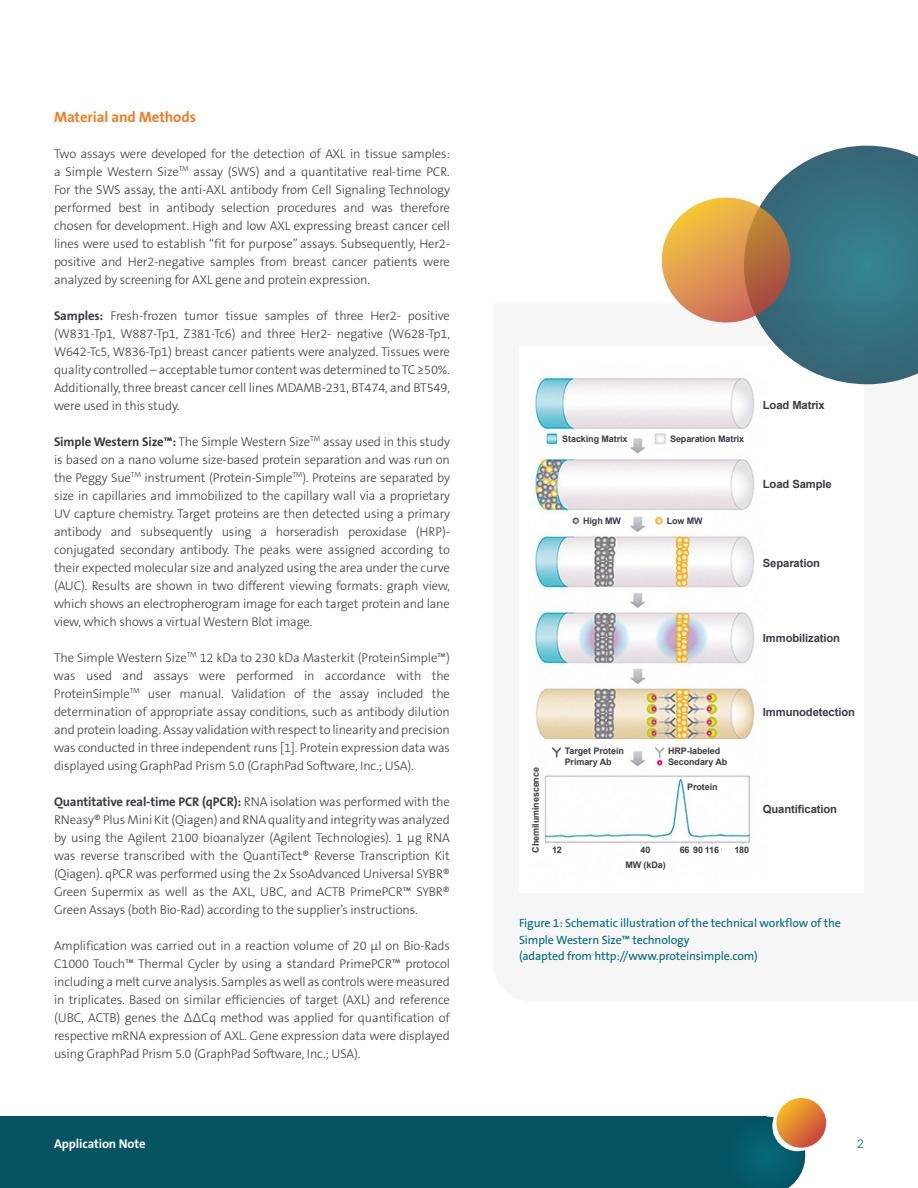
<style>
.page{position:relative;width:918px;height:1188px;background:#fff}
.page>*{position:absolute;margin:0;border:0;box-sizing:border-box;transform-origin:0 0}
.t1{font:700 15px "The Sans B7";letter-spacing:-.01em;color:#ef7e26}
.t2{font:300 12.75px/18px "The Sans B3";letter-spacing:-.01em;color:#3b3c43;text-align:justify}
.t3{font:700 12.75px "The Sans B7";letter-spacing:-.01em;color:#3b3c43}
.t4{font:700 12.75px "The Sans B7";letter-spacing:-.01em;color:#fff}
.t5{font:12px/16.5px "The Sans B5 Plain";letter-spacing:-.01em;color:#01697c}
.t6{font:12px "Avenir Next";color:#01697c}
.t7{font:700 11.25px "Arial";letter-spacing:-.01em;color:#3b3c43}
.t8{font:700 9px/10.8px "Arial";letter-spacing:-.01em;color:#3b3c43}
.s1{font-family:"The Sans B7";font-weight:700}
.s2{font-family:"The Sans B3";font-weight:300}
</style>
<div class="page">
<div style="left:0;top:1117px;width:766px;height:71px;background:#045464"></div>
<svg style="left:776px;top:1098px;width:50px;height:50px"></svg>
<svg style="left:747px;top:1117px;width:58px;height:71px"></svg>
<img style="left:534px;top:377px;width:221px;height:474px">
<div style="left:667px;top:432px;width:81px;height:13px;background:#fff"></div>
<div style="left:559px;top:432px;width:71px;height:13px;background:#fff"></div>
<div style="left:580px;top:514px;width:47px;height:14px;background:#fff"></div>
<div style="left:664px;top:514px;width:47px;height:13px;background:#fff"></div>
<div style="left:562px;top:740px;width:65px;height:33px;background:#fff"></div>
<div style="left:665px;top:740px;width:69px;height:33px;background:#fff"></div>
<div style="left:684px;top:782px;width:43px;height:10px;background:#fff"></div>
<div style="left:549px;top:844px;width:16px;height:11px;background:#fff"></div>
<div style="left:637px;top:844px;width:17px;height:11px;background:#fff"></div>
<div style="left:677px;top:844px;width:16px;height:11px;background:#fff"></div>
<div style="left:690px;top:844px;width:16px;height:11px;background:#fff"></div>
<div style="left:703px;top:844px;width:18px;height:11px;background:#fff"></div>
<div style="left:731px;top:844px;width:22px;height:11px;background:#fff"></div>
<div style="left:529px;top:763px;width:13px;height:97px;background:#fff"></div>
<svg style="left:744px;top:146px;width:174px;height:238px"></svg>
<svg style="left:662px;top:198px;width:128px;height:125px"></svg>
<p class="t1" style="left:54px;top:109px;width:143px">Material and Methods</p>
<p class="t2" style="left:54px;top:145px;width:398px">Two assays were developed for the detection of AXL in tissue samples: a Simple Western Size<sup>TM</sup> assay (SWS) and a quantitative real-time PCR.<br>For the SWS assay, the anti-AXL antibody from Cell Signaling Technology performed best in antibody selection procedures and was therefore chosen for development. High and low AXL expressing breast cancer cell lines were used to establish “fit for purpose” assays. Subsequently, Her2- positive and Her2-negative samples from breast cancer patients were analyzed by screening for AXL gene and protein expression.</p>
<p class="t2" style="left:54px;top:307px;width:398px"><span class="s1">Samples:</span> Fresh-frozen tumor tissue samples of three Her2- positive (W831-Tp1, W887-Tp1, Z381-Tc6) and three Her2- negative (W628-Tp1, W642-Tc5, W836-Tp1) breast cancer patients were analyzed. Tissues were quality controlled – acceptable tumor content was determined to TC ≥50%.<br>Additionally, three breast cancer cell lines MDAMB-231, BT474, and BT549, were used in this study.</p>
<p class="t2" style="left:54px;top:433px;width:398px"><span class="s1">Simple Western Size™:</span> The Simple Western Size<sup>TM</sup> assay used in this study is based on a nano volume size-based protein separation and was run on the Peggy Sue<sup>TM</sup> instrument (Protein-Simple<sup>TM</sup>). Proteins are separated by size in capillaries and immobilized to the capillary wall via a proprietary UV capture chemistry. Target proteins are then detected using a primary antibody and subsequently using a horseradish peroxidase (HRP)- conjugated secondary antibody. The peaks were assigned according to their expected molecular size and analyzed using the area under the curve (AUC). Results are shown in two different viewing formats: graph view, which shows an electropherogram image for each target protein and lane view, which shows a virtual Western Blot image.</p>
<p class="t2" style="left:54px;top:649px;width:398px">The Simple Western Size<sup>TM</sup> 12 kDa to 230 kDa Masterkit (ProteinSimple™) was used and assays were performed in accordance with the ProteinSimple<sup>TM</sup> user manual. Validation of the assay included the determination of appropriate assay conditions, such as antibody dilution and protein loading. Assay validation with respect to linearity and precision was conducted in three independent runs [1]. Protein expression data was displayed using GraphPad Prism 5.0 (GraphPad Software, Inc.; USA).</p>
<p class="t3" style="left:54px;top:795px;width:397px">Quantitative real-time PCR (qPCR): <span class="s2">RNA isolation was performed with the</span></p>
<p class="t2" style="left:54px;top:811px;width:397px">RNeasy® Plus Mini Kit (Qiagen) and RNA quality and integrity was analyzed by using the Agilent 2100 bioanalyzer (Agilent Technologies). 1 μg RNA was reverse transcribed with the QuantiTect® Reverse Transcription Kit (Qiagen). qPCR was performed using the 2x SsoAdvanced Universal SYBR® Green Supermix as well as the AXL, UBC, and ACTB PrimePCR™ SYBR® Green Assays (both Bio-Rad) according to the supplier’s instructions.</p>
<p class="t2" style="left:54px;top:937px;width:398px">Amplification was carried out in a reaction volume of 20 μl on Bio-Rads C1000 Touch™ Thermal Cycler by using a standard PrimePCR™ protocol including a melt curve analysis. Samples as well as controls were measured in triplicates. Based on similar efficiencies of target (AXL) and reference (UBC, ACTB) genes the ΔΔCq method was applied for quantification of respective mRNA expression of AXL. Gene expression data were displayed using GraphPad Prism 5.0 (GraphPad Software, Inc.; USA).</p>
<p class="t4" style="left:54px;top:1136px;width:93px">Application Note</p>
<p class="t8" style="left:562px;top:433px;width:67px">Stacking Matrix</p>
<p class="t8" style="left:670px;top:433px;width:76px">Separation Matrix</p>
<p class="t8" style="left:583px;top:516px;width:39px">High MW</p>
<p class="t8" style="left:667px;top:515px;width:38px">Low MW</p>
<p class="t7" style="left:763px;top:397px;width:64px">Load Matrix</p>
<p class="t7" style="left:763px;top:477px;width:70px">Load Sample</p>
<p class="t7" style="left:763px;top:555px;width:59px">Separation</p>
<p class="t7" style="left:763px;top:630px;width:79px">Immobilization</p>
<p class="t8" style="left:530px;top:853px;width:87px;rotate:-90deg">Chemiluminescence</p>
<p class="t8" style="left:565px;top:746px;width:61px">Target Protein<br>Primary Ab</p>
<p class="t8" style="left:668px;top:746px;width:61px">HRP-labeled<br>Secondary Ab</p>
<p class="t8" style="left:687px;top:782px;width:32px">Protein</p>
<p class="t8" style="left:552px;top:844px;width:11px">12</p>
<p class="t8" style="left:640px;top:844px;width:11px">40</p>
<p class="t8" style="left:680px;top:844px;width:41px">66 90 116</p>
<p class="t8" style="left:734px;top:844px;width:16px">180</p>
<p class="t8" style="left:625px;top:860px;width:42px">MW (kDa)</p>
<p class="t7" style="left:763px;top:705px;width:94px">Immunodetection</p>
<p class="t7" style="left:763px;top:801px;width:76px">Quantification</p>
<p class="t5" style="left:519px;top:916px;width:323px">Figure 1: Schematic illustration of the technical workflow of the<br>Simple Western Size™ technology<br>(adapted from http://www.proteinsimple.com)</p>
<p class="t6" style="left:857px;top:1133px;width:8px">2</p>
</div>
